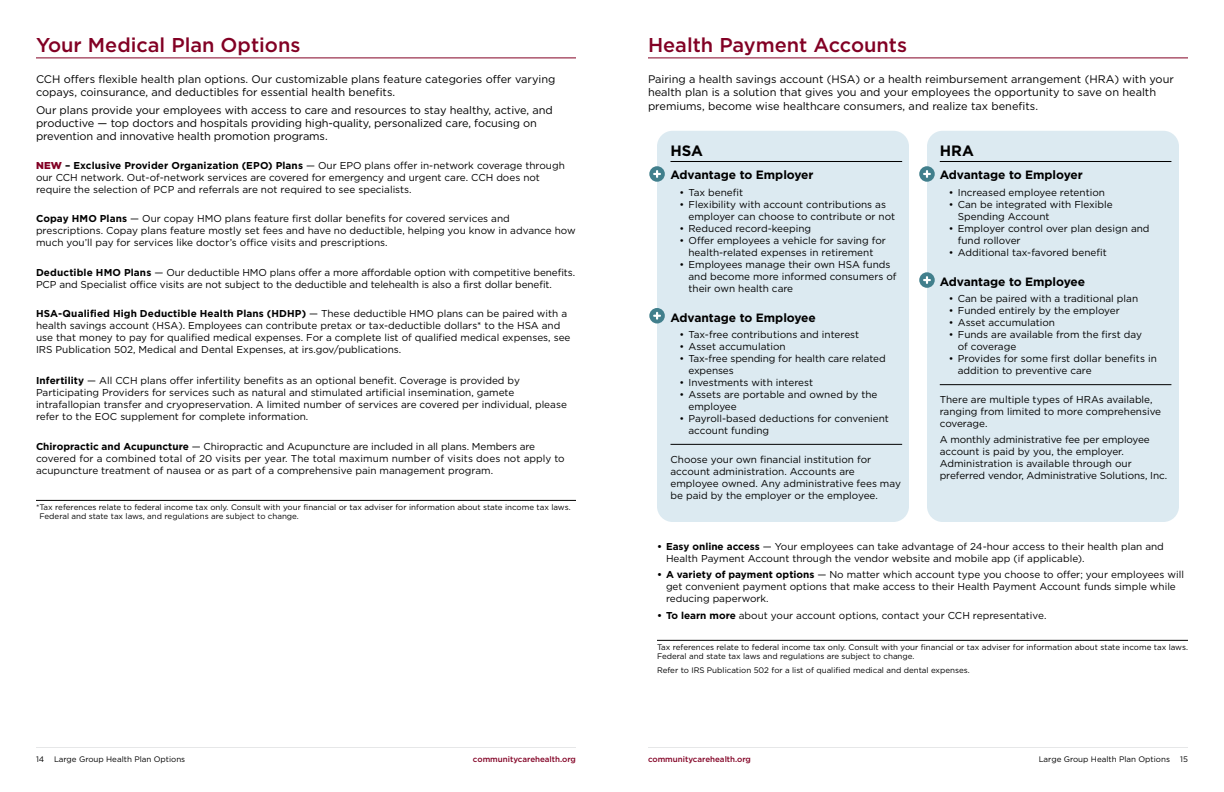
<style>
.page{position:relative;width:1224px;height:792px;background:#fff}
.page>*{position:absolute;margin:0;border:0;box-sizing:border-box;transform-origin:0 0}
.t1{font:500 20px "Gotham";color:#820024}
.t2{font:700 15px "Gotham";color:#000}
.t3{font:700 12px "Gotham";letter-spacing:-.005em;color:#000}
.t4{font:11px/13.2px "Gotham";color:#000}
.t5{font:10px/12px "Gotham";color:#000}
.t6{font:8px/9.6px "Gotham";color:#000}
.t7{font:500 8px "Gotham";color:#820024}
.s1{font-weight:900;color:#820024}
.s2{font-weight:700}
</style>
<div class="page">
<hr style="left:36px;top:747px;width:540px;height:1px;background:#e6e7e8">
<hr style="left:648px;top:747px;width:540px;height:1px;background:#e6e7e8">
<hr style="left:36px;top:57px;width:540px;height:1px;background:#820024">
<hr style="left:36px;top:500px;width:540px;height:1px;background:#000">
<div style="left:657px;top:131px;width:252px;height:391px;background:#dceaf1;border-radius:16px"></div>
<div style="left:927px;top:131px;width:252px;height:391px;background:#dceaf1;border-radius:16px"></div>
<hr style="left:671px;top:161px;width:231px;height:1px;background:#000">
<hr style="left:671px;top:444px;width:231px;height:1px;background:#000">
<hr style="left:940px;top:161px;width:231px;height:1px;background:#000">
<hr style="left:940px;top:384px;width:231px;height:1px;background:#000">
<hr style="left:657px;top:640px;width:531px;height:1px;background:#000">
<hr style="left:648px;top:57px;width:540px;height:1px;background:#820024">
<div style="left:649px;top:308px;width:16px;height:15px;background:#417f8c;border-radius:50%"></div>
<svg style="left:653px;top:312px;width:8px;height:8px"></svg>
<svg style="left:649px;top:166px;width:16px;height:16px"></svg>
<svg style="left:653px;top:170px;width:8px;height:8px"></svg>
<svg style="left:919px;top:166px;width:16px;height:16px"></svg>
<svg style="left:923px;top:170px;width:8px;height:8px"></svg>
<svg style="left:919px;top:272px;width:16px;height:16px"></svg>
<svg style="left:923px;top:276px;width:8px;height:8px"></svg>
<h1 class="t1" style="left:36px;top:32px;width:266px">Your Medical Plan Options</h1>
<p class="t4" style="left:36px;top:72px;width:521px">CCH offers flexible health plan options. Our customizable plans feature categories offer varying copays, coinsurance, and deductibles for essential health benefits.</p>
<p class="t4" style="left:36px;top:103px;width:518px">Our plans provide your employees with access to care and resources to stay healthy, active, and productive — top doctors and hospitals providing high-quality, personalized care, focusing on prevention and innovative health promotion programs.</p>
<p class="t5" style="left:36px;top:159px;width:530px"><span class="s1">NEW</span> <span class="s2">– Exclusive Provider Organization (EPO) Plans</span> — Our EPO plans offer in-network coverage through our CCH network. Out-of-network services are covered for emergency and urgent care. CCH does not require the selection of PCP and referrals are not required to see specialists.</p>
<p class="t5" style="left:36px;top:212px;width:541px"><span class="s2">Copay HMO Plans</span> — Our copay HMO plans feature first dollar benefits for covered services and prescriptions. Copay plans feature mostly set fees and have no deductible, helping you know in advance how much you’ll pay for services like doctor’s office visits and prescriptions.</p>
<p class="t5" style="left:36px;top:266px;width:541px"><span class="s2">Deductible HMO Plans</span> — Our deductible HMO plans offer a more affordable option with competitive benefits.<br>PCP and Specialist office visits are not subject to the deductible and telehealth is also a first dollar benefit.</p>
<p class="t5" style="left:36px;top:307px;width:536px"><span class="s2">HSA-Qualified High Deductible Health Plans (HDHP)</span> — These deductible HMO plans can be paired with a health savings account (HSA). Employees can contribute pretax or tax-deductible dollars* to the HSA and use that money to pay for qualified medical expenses. For a complete list of qualified medical expenses, see IRS Publication 502, Medical and Dental Expenses, at irs.gov/publications.</p>
<p class="t5" style="left:36px;top:374px;width:532px"><span class="s2">Infertility</span> — All CCH plans offer infertility benefits as an optional benefit. Coverage is provided by Participating Providers for services such as natural and stimulated artificial insemination, gamete intrafallopian transfer and cryopreservation. A limited number of services are covered per individual, please refer to the EOC supplement for complete information.</p>
<p class="t5" style="left:36px;top:441px;width:530px"><span class="s2">Chiropractic and Acupuncture</span> — Chiropractic and Acupuncture are included in all plans. Members are covered for a combined total of 20 visits per year. The total maximum number of visits does not apply to acupuncture treatment of nausea or as part of a comprehensive pain management program.</p>
<p class="t6" style="left:39px;top:502px;width:533px;text-indent:-3px">*Tax references relate to federal income tax only. Consult with your financial or tax adviser for information about state income tax laws.<br>Federal and state tax laws, and regulations are subject to change.</p>
<h1 class="t1" style="left:648px;top:32px;width:261px">Health Payment Accounts</h1>
<p class="t4" style="left:648px;top:72px;width:527px">Pairing a health savings account (HSA) or a health reimbursement arrangement (HRA) with your health plan is a solution that gives you and your employees the opportunity to save on health premiums, become wise healthcare consumers, and realize tax benefits.</p>
<h2 class="t2" style="left:671px;top:141px;width:34px">HSA</h2>
<p class="t3" style="left:671px;top:167px;width:145px">Advantage to Employer</p>
<p class="t5" style="left:680px;top:186px;width:65px">• Tax benefit</p>
<p class="t5" style="left:689px;top:198px;width:208px;text-indent:-9px">• Flexibility with account contributions as employer can choose to contribute or not</p>
<p class="t5" style="left:680px;top:222px;width:133px">• Reduced record-keeping</p>
<p class="t5" style="left:680px;top:234px;width:208px;text-align:center">• Offer employees a vehicle for saving for health-related expenses in retirement</p>
<p class="t5" style="left:689px;top:258px;width:210px;text-indent:-9px">• Employees manage their own HSA funds and become more informed consumers of their own health care</p>
<p class="t3" style="left:671px;top:309px;width:147px">Advantage to Employee</p>
<p class="t5" style="left:680px;top:328px;width:181px">• Tax-free contributions and interest</p>
<p class="t5" style="left:680px;top:340px;width:108px">• Asset accumulation</p>
<p class="t5" style="left:689px;top:352px;width:199px;text-indent:-9px">• Tax-free spending for health care related expenses</p>
<p class="t5" style="left:680px;top:376px;width:135px">• Investments with interest</p>
<p class="t5" style="left:689px;top:388px;width:190px;text-indent:-9px">• Assets are portable and owned by the employee</p>
<p class="t5" style="left:689px;top:412px;width:202px;text-indent:-9px">• Payroll-based deductions for convenient account funding</p>
<p class="t5" style="left:671px;top:453px;width:232px">Choose your own financial institution for account administration. Accounts are employee owned. Any administrative fees may be paid by the employer or the employee.</p>
<h2 class="t2" style="left:940px;top:141px;width:36px">HRA</h2>
<p class="t3" style="left:940px;top:167px;width:145px">Advantage to Employer</p>
<p class="t5" style="left:949px;top:186px;width:158px">• Increased employee retention</p>
<p class="t5" style="left:958px;top:198px;width:156px;text-indent:-9px">• Can be integrated with Flexible<br>Spending Account</p>
<p class="t5" style="left:958px;top:222px;width:193px;text-indent:-9px">• Employer control over plan design and fund rollover</p>
<p class="t5" style="left:949px;top:246px;width:160px">• Additional tax-favored benefit</p>
<p class="t3" style="left:940px;top:274px;width:147px">Advantage to Employee</p>
<p class="t5" style="left:949px;top:293px;width:191px">• Can be paired with a traditional plan</p>
<p class="t5" style="left:949px;top:305px;width:172px">• Funded entirely by the employer</p>
<p class="t5" style="left:949px;top:317px;width:108px">• Asset accumulation</p>
<p class="t5" style="left:958px;top:329px;width:186px;text-indent:-9px">• Funds are available from the first day of coverage</p>
<p class="t5" style="left:958px;top:353px;width:201px;text-indent:-9px">• Provides for some first dollar benefits in addition to preventive care</p>
<p class="t5" style="left:940px;top:393px;width:223px">There are multiple types of HRAs available, ranging from limited to more comprehensive coverage.</p>
<p class="t5" style="left:940px;top:434px;width:229px">A monthly administrative fee per employee account is paid by you, the employer.<br>Administration is available through our preferred vendor, Administrative Solutions, Inc.</p>
<p class="t5" style="left:666px;top:540px;width:499px;text-indent:-9px"><span class="s2">• Easy online access</span> — Your employees can take advantage of 24-hour access to their health plan and<br>Health Payment Account through the vendor website and mobile app (if applicable).</p>
<p class="t5" style="left:666px;top:569px;width:519px;text-indent:-9px"><span class="s2">• A variety of payment options</span> — No matter which account type you choose to offer; your employees will get convenient payment options that make access to their Health Payment Account funds simple while reducing paperwork.</p>
<p class="t5" style="left:657px;top:609px;width:391px"><span class="s2">• To learn more</span> about your account options, contact your CCH representative.</p>
<p class="t6" style="left:657px;top:642px;width:533px">Tax references relate to federal income tax only. Consult with your financial or tax adviser for information about state income tax laws.<br>Federal and state tax laws and regulations are subject to change.</p>
<p class="t6" style="left:657px;top:665px;width:314px">Refer to IRS Publication 502 for a list of qualified medical and dental expenses.</p>
<p class="t6" style="left:36px;top:755px;width:151px">14 Large Group Health Plan Options</p>
<p class="t7" style="left:473px;top:754px;width:105px">communitycarehealth.org</p>
<p class="t7" style="left:648px;top:754px;width:105px">communitycarehealth.org</p>
<p class="t6" style="left:1039px;top:755px;width:133px">Large Group Health Plan Options</p>
<p class="t6" style="left:1180px;top:755px;width:9px">15</p>
</div>
